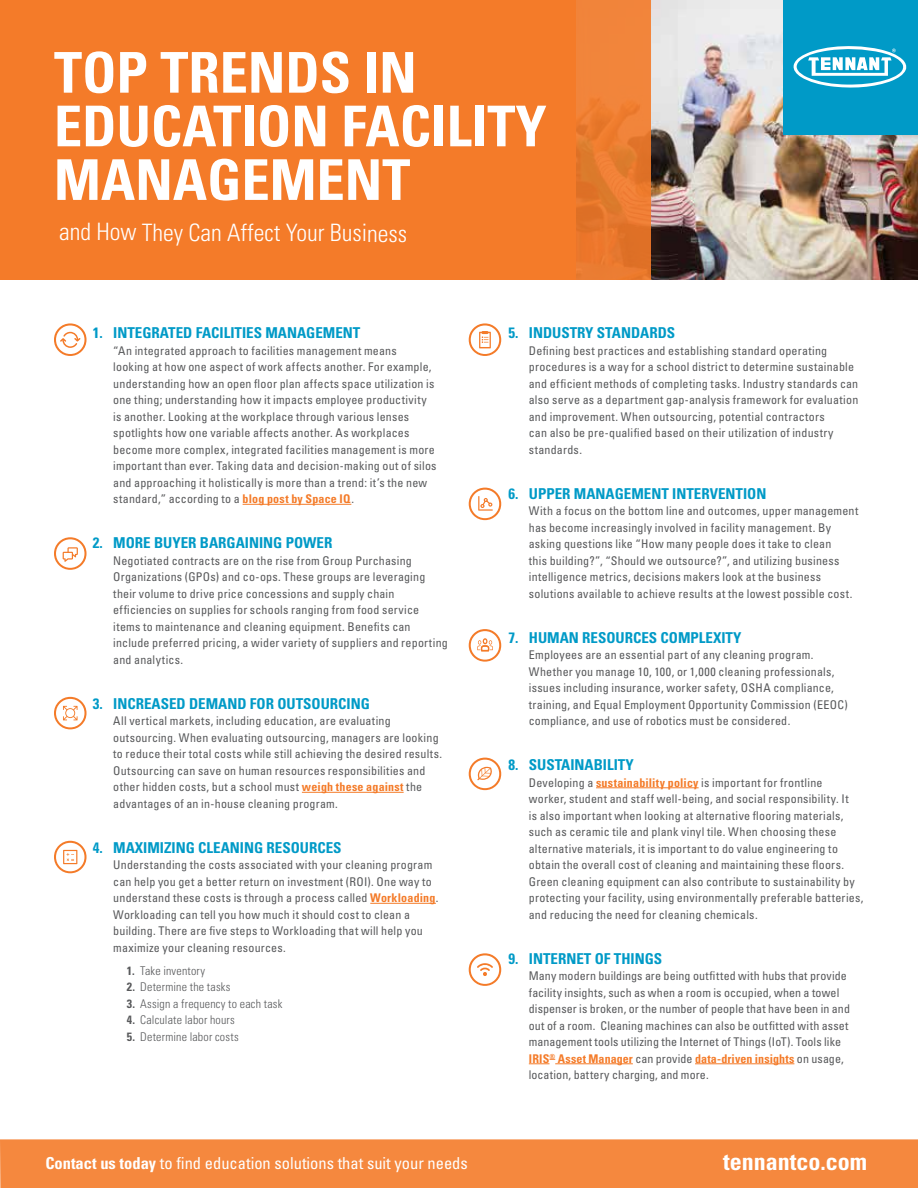
<style>
.page{position:relative;width:918px;height:1188px;background:#fff}
.page>*{position:absolute;margin:0;border:0;box-sizing:border-box;transform-origin:0 0}
.t1{font:700 condensed 56.25px/53.7px "Univers LT Std";color:#fff}
.t2{font:300 condensed 24px "Univers LT Std";letter-spacing:-.005em;color:#fff}
.t3{font:700 condensed 24px "Univers LT Std";color:#fff}
.t4{font:condensed 16.5px "Univers LT Std";color:#fff}
.t5{font:700 condensed 15px "Univers LT Std";color:#009ac7}
.t6{font:condensed 12px/16.5px "Univers LT Std";letter-spacing:.02em;color:#58595b}
.t7{font:300 condensed 12px "Univers LT Std";letter-spacing:.015em;color:#58595b}
.s1{font-weight:700;color:#f47b29}
.s2{font-weight:700}
</style>
<div class="page">
<img style="left:651px;top:0;width:267px;height:280px">
<div style="left:0;top:0;width:576px;height:280px;background:#f47b29"></div>
<div style="left:576px;top:0;width:75px;height:280px;background:linear-gradient(to bottom,#f3873d,#e37429)"></div>
<hr style="left:243px;top:504px;width:108px;height:1px;background:#f47b29">
<hr style="left:302px;top:792px;width:102px;height:1px;background:#f47b29">
<hr style="left:370px;top:903px;width:66px;height:1px;background:#f47b29">
<hr style="left:596px;top:787px;width:103px;height:1px;background:#f47b29">
<svg style="left:529px;top:1059px;width:26px;height:5px"></svg>
<hr style="left:555px;top:1063px;width:78px;height:1px;background:#f47b29">
<hr style="left:695px;top:1063px;width:99px;height:1px;background:#f47b29">
<svg style="left:469px;top:323px;width:32px;height:33px"></svg>
<svg style="left:469px;top:629px;width:32px;height:33px"></svg>
<svg style="left:469px;top:758px;width:32px;height:32px"></svg>
<div style="left:0;top:1139px;width:918px;height:49px;background:#f5883e"></div>
<div style="left:783px;top:0;width:135px;height:135px;background:#009ac7"></div>
<svg style="left:793px;top:46px;width:114px;height:42px"></svg>
<svg style="left:54px;top:841px;width:33px;height:32px"></svg>
<svg style="left:469px;top:953px;width:32px;height:33px"></svg>
<svg style="left:469px;top:488px;width:32px;height:32px"></svg>
<svg style="left:54px;top:697px;width:33px;height:32px"></svg>
<svg style="left:54px;top:323px;width:33px;height:33px"></svg>
<svg style="left:54px;top:537px;width:33px;height:33px"></svg>
<h1 class="t1" style="left:54px;top:46px;width:494px">TOP TRENDS IN<br>EDUCATION FACILITY<br>MANAGEMENT</h1>
<h2 class="t2" style="left:59px;top:218px;width:349px">and How They Can Affect Your Business</h2>
<p class="t5" style="left:93px;top:324px;width:269px">1. INTEGRATED FACILITIES MANAGEMENT</p>
<p class="t6" style="left:113px;top:342px;width:325px">“An integrated approach to facilities management means<br>looking at how one aspect of work affects another. For example, understanding how an open floor plan affects space utilization is one thing; understanding how it impacts employee productivity is another. Looking at the workplace through various lenses spotlights how one variable affects another. As workplaces become more complex, integrated facilities management is more important than ever. Taking data and decision-making out of silos and approaching it holistically is more than a trend: it’s the new standard,” according to a <span class="s1">blog post by Space IQ</span>.</p>
<p class="t5" style="left:93px;top:534px;width:241px">2. MORE BUYER BARGAINING POWER</p>
<p class="t6" style="left:113px;top:552px;width:336px">Negotiated contracts are on the rise from Group Purchasing Organizations (GPOs) and co-ops. These groups are leveraging their volume to drive price concessions and supply chain efficiencies on supplies for schools ranging from food service items to maintenance and cleaning equipment. Benefits can include preferred pricing, a wider variety of suppliers and reporting and analytics.</p>
<p class="t5" style="left:93px;top:694px;width:278px">3. INCREASED DEMAND FOR OUTSOURCING</p>
<p class="t6" style="left:113px;top:712px;width:330px">All vertical markets, including education, are evaluating outsourcing. When evaluating outsourcing, managers are looking to reduce their total costs while still achieving the desired results.<br>Outsourcing can save on human resources responsibilities and other hidden costs, but a school must <span class="s1">weigh these against</span> the advantages of an in-house cleaning program.</p>
<p class="t5" style="left:93px;top:838px;width:250px">4. MAXIMIZING CLEANING RESOURCES</p>
<p class="t6" style="left:113px;top:856px;width:327px">Understanding the costs associated with your cleaning program can help you get a better return on investment (ROI). One way to understand these costs is through a process called <span class="s1">Workloading</span>.<br>Workloading can tell you how much it should cost to clean a building. There are five steps to Workloading that will help you maximize your cleaning resources.</p>
<p class="t7" style="left:127px;top:963px;width:80px"><span class="s2">1.</span> Take inventory</p>
<p class="t7" style="left:127px;top:980px;width:105px"><span class="s2">2.</span> Determine the tasks</p>
<p class="t7" style="left:127px;top:996px;width:157px"><span class="s2">3.</span> Assign a frequency to each task</p>
<p class="t7" style="left:127px;top:1013px;width:110px"><span class="s2">4.</span> Calculate labor hours</p>
<p class="t7" style="left:127px;top:1029px;width:114px"><span class="s2">5.</span> Determine labor costs</p>
<p class="t5" style="left:509px;top:324px;width:168px">5. INDUSTRY STANDARDS</p>
<p class="t6" style="left:529px;top:342px;width:331px">Defining best practices and establishing standard operating procedures is a way for a school district to determine sustainable and efficient methods of completing tasks. Industry standards can also serve as a department gap-analysis framework for evaluation and improvement. When outsourcing, potential contractors<br>can also be pre-qualified based on their utilization of industry standards.</p>
<p class="t5" style="left:509px;top:484px;width:259px">6. UPPER MANAGEMENT INTERVENTION</p>
<p class="t6" style="left:529px;top:502px;width:331px">With a focus on the bottom line and outcomes, upper management has become increasingly involved in facility management. By asking questions like “How many people does it take to clean<br>this building?”, “Should we outsource?”, and utilizing business intelligence metrics, decisions makers look at the business solutions available to achieve results at the lowest possible cost.</p>
<p class="t5" style="left:509px;top:628px;width:234px">7. HUMAN RESOURCES COMPLEXITY</p>
<p class="t6" style="left:529px;top:646px;width:320px">Employees are an essential part of any cleaning program.<br>Whether you manage 10, 100, or 1,000 cleaning professionals, issues including insurance, worker safety, OSHA compliance, training, and Equal Employment Opportunity Commission (EEOC) compliance, and use of robotics must be considered.</p>
<p class="t5" style="left:509px;top:756px;width:127px">8. SUSTAINABILITY</p>
<p class="t6" style="left:529px;top:774px;width:336px">Developing a <span class="s1">sustainability policy</span> is important for frontline<br>worker, student and staff well-being, and social responsibility. It<br>is also important when looking at alternative flooring materials, such as ceramic tile and plank vinyl tile. When choosing these alternative materials, it is important to do value engineering to obtain the overall cost of cleaning and maintaining these floors.<br>Green cleaning equipment can also contribute to sustainability by protecting your facility, using environmentally preferable batteries, and reducing the need for cleaning chemicals.</p>
<p class="t5" style="left:509px;top:949px;width:155px">9. INTERNET OF THINGS</p>
<p class="t6" style="left:529px;top:967px;width:323px">Many modern buildings are being outfitted with hubs that provide facility insights, such as when a room is occupied, when a towel dispenser is broken, or the number of people that have been in and out of a room. Cleaning machines can also be outfitted with asset management tools utilizing the Internet of Things (IoT). Tools like <span class="s1">IRIS</span><sup>®</sup> <span class="s1">Asset Manager</span> can provide <span class="s1">data-driven insights</span> on usage, location, battery charging, and more.</p>
<h3 class="t4" style="left:45px;top:1153px;width:424px"><span class="s2">Contact us today</span> to find education solutions that suit your needs</h3>
<h2 class="t3" style="left:723px;top:1147px;width:146px">tennantco.com</h2>
</div>
